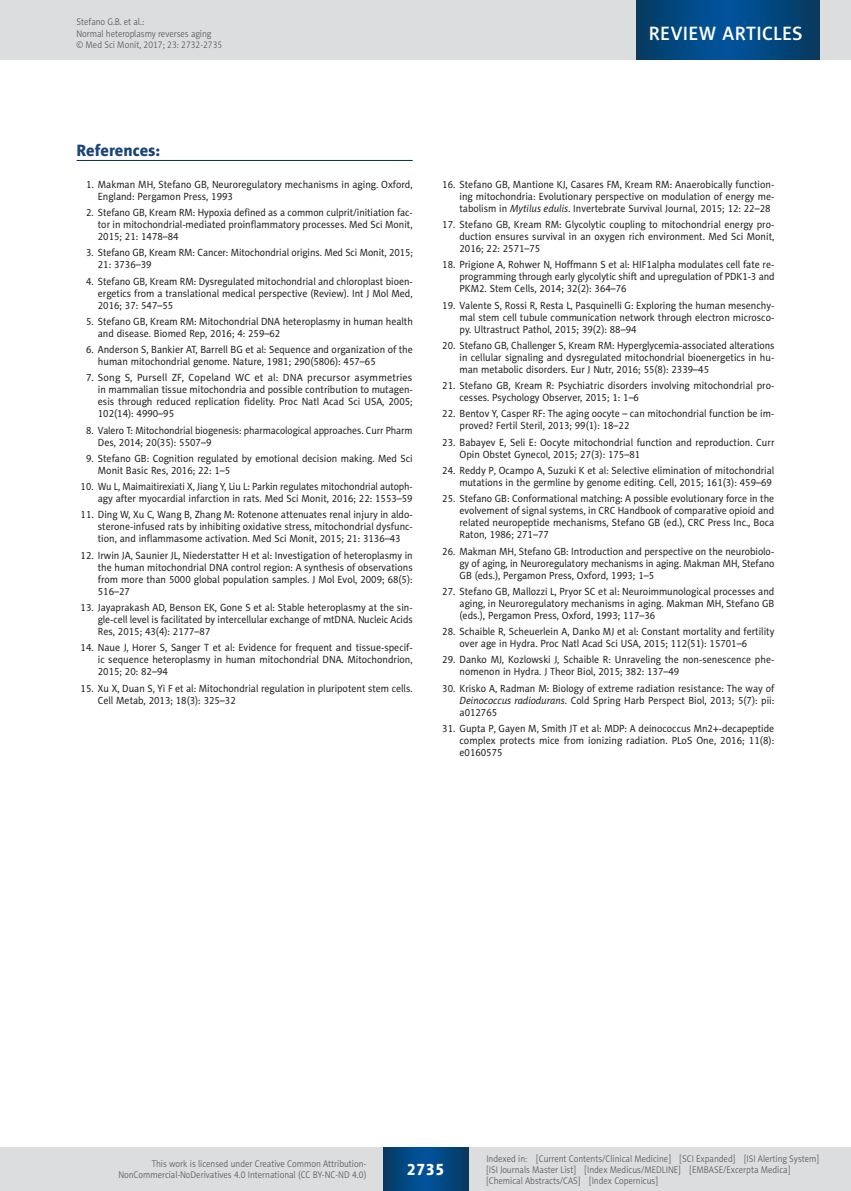
<style>
.page{position:relative;width:851px;height:1191px;background:#fff}
.page>*{position:absolute;margin:0;border:0;box-sizing:border-box;transform-origin:0 0}
.t1{font:19.5px "Naomi Sans EFN Medium";letter-spacing:.015em;color:#fff}
.MSM_Referencje_Tytul{font:16.5px "Naomi Sans EFN Heavy";color:#1a4574}
.t2{font:16.5px "Naomi Sans EFN Heavy";color:#fff}
.MSM_Referencje_punkt{font:10.5px/12px "Naomi Sans EFN";color:#231f20;text-align:justify;scale:.95 1}
.MSM_Referencje_punkt-2{font:10.5px/12px "Naomi Sans EFN";color:#231f20;text-align:justify;scale:.94 1}
.MSM_Referencje_punkt-3{font:10.5px/12px "Naomi Sans EFN";color:#231f20;scale:.93 1}
.MSM_Referencje_punkt-4{font:10.5px/12px "Naomi Sans EFN";color:#231f20;text-align:justify}
.t3{font:9.75px/11.2px "Naomi Sans EFN Light";color:#57585a;scale:.9 1}
.s1{font-style:italic}
</style>
<div class="page">
<hr style="left:77px;top:160px;width:335px;height:1px;background:#00295c">
<div style="left:0;top:1148px;width:850px;height:43px;background:#dcdddf"></div>
<svg style="left:383px;top:1147px;width:85px;height:43px;background:#02477e"></svg>
<div style="left:0;top:0;width:850px;height:60px;background:#dcdddf"></div>
<svg style="left:636px;top:0;width:183px;height:60px;background:#02477e"></svg>
<p class="t3" style="left:77px;top:16px;width:163px">Stefano G.B. et al.:<br>Normal heteroplasmy reverses aging<br>© Med Sci Monit, 2017; 23: 2732-2735</p>
<h1 class="t1" style="left:648px;top:22px;width:155px">REVIEW ARTICLES</h1>
<p class="MSM_Referencje_Tytul" style="left:77px;top:140px;width:85px">References:</p>
<p class="MSM_Referencje_punkt" style="left:98px;top:178px;width:333px;text-indent:-12px">1. Makman MH, Stefano GB, Neuroregulatory mechanisms in aging. Oxford,<br>England: Pergamon Press, 1993</p>
<p class="MSM_Referencje_punkt-2" style="left:98px;top:207px;width:336px;text-indent:-12px">2. Stefano GB, Kream RM: Hypoxia defined as a common culprit/initiation fac&shy;tor in mitochondrial-mediated proinflammatory processes. Med Sci Monit, 2015; 21: 1478–84</p>
<p class="MSM_Referencje_punkt-2" style="left:98px;top:247px;width:336px;text-indent:-12px">3. Stefano GB, Kream RM: Cancer: Mitochondrial origins. Med Sci Monit, 2015;<br>21: 3736–39</p>
<p class="MSM_Referencje_punkt-2" style="left:98px;top:275px;width:336px;text-indent:-12px">4. Stefano GB, Kream RM: Dysregulated mitochondrial and chloroplast bioen&shy;ergetics from a translational medical perspective (Review). Int J Mol Med, 2016; 37: 547–55</p>
<p class="MSM_Referencje_punkt" style="left:98px;top:315px;width:333px;text-indent:-12px">5. Stefano GB, Kream RM: Mitochondrial DNA heteroplasmy in human health and disease. Biomed Rep, 2016; 4: 259–62</p>
<p class="MSM_Referencje_punkt" style="left:98px;top:344px;width:333px;text-indent:-12px">6. Anderson S, Bankier AT, Barrell BG et al: Sequence and organization of the human mitochondrial genome. Nature, 1981; 290(5806): 457–65</p>
<p class="MSM_Referencje_punkt-4" style="left:98px;top:372px;width:316px;text-indent:-12px">7. Song S, Pursell ZF, Copeland WC et al: DNA precursor asymmetries in mammalian tissue mitochondria and possible contribution to mutagen&shy;esis through reduced replication fidelity. Proc Natl Acad Sci USA, 2005; 102(14): 4990–95</p>
<p class="MSM_Referencje_punkt-3" style="left:98px;top:424px;width:340px;text-indent:-12px">8. Valero T: Mitochondrial biogenesis: pharmacological approaches. Curr Pharm<br>Des, 2014; 20(35): 5507–9</p>
<p class="MSM_Referencje_punkt" style="left:98px;top:452px;width:333px;text-indent:-12px">9. Stefano GB: Cognition regulated by emotional decision making. Med Sci<br>Monit Basic Res, 2016; 22: 1–5</p>
<p class="MSM_Referencje_punkt-3" style="left:81px;top:481px;width:358px;text-align:right">10. Wu L, Maimaitirexiati X, Jiang Y, Liu L: Parkin regulates mitochondrial autoph&shy;agy after myocardial infarction in rats. Med Sci Monit, 2016; 22: 1553–59</p>
<p class="MSM_Referencje_punkt" style="left:98px;top:509px;width:333px;text-indent:-17px">11. Ding W, Xu C, Wang B, Zhang M: Rotenone attenuates renal injury in aldo&shy;sterone-infused rats by inhibiting oxidative stress, mitochondrial dysfunc&shy;tion, and inflammasome activation. Med Sci Monit, 2015; 21: 3136–43</p>
<p class="MSM_Referencje_punkt" style="left:98px;top:549px;width:333px;text-indent:-17px">12. Irwin JA, Saunier JL, Niederstatter H et al: Investigation of heteroplasmy in the human mitochondrial DNA control region: A synthesis of observations from more than 5000 global population samples. J Mol Evol, 2009; 68(5):<br>516–27</p>
<p class="MSM_Referencje_punkt" style="left:98px;top:601px;width:333px;text-indent:-17px">13. Jayaprakash AD, Benson EK, Gone S et al: Stable heteroplasmy at the sin&shy;gle-cell level is facilitated by intercellular exchange of mtDNA. Nucleic Acids Res, 2015; 43(4): 2177–87</p>
<p class="MSM_Referencje_punkt" style="left:98px;top:642px;width:333px;text-indent:-17px">14. Naue J, Horer S, Sanger T et al: Evidence for frequent and tissue-specif&shy;ic sequence heteroplasmy in human mitochondrial DNA. Mitochondrion, 2015; 20: 82–94</p>
<p class="MSM_Referencje_punkt" style="left:98px;top:682px;width:333px;text-indent:-17px">15. Xu X, Duan S, Yi F et al: Mitochondrial regulation in pluripotent stem cells.<br>Cell Metab, 2013; 18(3): 325–32</p>
<p class="MSM_Referencje_punkt" style="left:459px;top:178px;width:333px;text-indent:-17px">16. Stefano GB, Mantione KJ, Casares FM, Kream RM: Anaerobically function&shy;ing mitochondria: Evolutionary perspective on modulation of energy me&shy;tabolism in <span class="s1">Mytilus edulis</span>. Invertebrate Survival Journal, 2015; 12: 22–28</p>
<p class="MSM_Referencje_punkt" style="left:459px;top:219px;width:333px;text-indent:-17px">17. Stefano GB, Kream RM: Glycolytic coupling to mitochondrial energy pro&shy;duction ensures survival in an oxygen rich environment. Med Sci Monit, 2016; 22: 2571–75</p>
<p class="MSM_Referencje_punkt" style="left:459px;top:259px;width:333px;text-indent:-17px">18. Prigione A, Rohwer N, Hoffmann S et al: HIF1alpha modulates cell fate re&shy;programming through early glycolytic shift and upregulation of PDK1-3 and PKM2. Stem Cells, 2014; 32(2): 364–76</p>
<p class="MSM_Referencje_punkt" style="left:459px;top:299px;width:333px;text-indent:-17px">19. Valente S, Rossi R, Resta L, Pasquinelli G: Exploring the human mesenchy&shy;mal stem cell tubule communication network through electron microsco&shy;py. Ultrastruct Pathol, 2015; 39(2): 88–94</p>
<p class="MSM_Referencje_punkt-2" style="left:459px;top:339px;width:337px;text-indent:-17px">20. Stefano GB, Challenger S, Kream RM: Hyperglycemia-associated alterations in cellular signaling and dysregulated mitochondrial bioenergetics in hu&shy;man metabolic disorders. Eur J Nutr, 2016; 55(8): 2339–45</p>
<p class="MSM_Referencje_punkt" style="left:459px;top:380px;width:333px;text-indent:-17px">21. Stefano GB, Kream R: Psychiatric disorders involving mitochondrial pro&shy;cesses. Psychology Observer, 2015; 1: 1–6</p>
<p class="MSM_Referencje_punkt" style="left:459px;top:408px;width:333px;text-indent:-17px">22. Bentov Y, Casper RF: The aging oocyte – can mitochondrial function be im&shy;proved? Fertil Steril, 2013; 99(1): 18–22</p>
<p class="MSM_Referencje_punkt" style="left:459px;top:436px;width:333px;text-indent:-17px">23. Babayev E, Seli E: Oocyte mitochondrial function and reproduction. Curr<br>Opin Obstet Gynecol, 2015; 27(3): 175–81</p>
<p class="MSM_Referencje_punkt" style="left:442px;top:464px;width:351px;text-align:right">24. Reddy P, Ocampo A, Suzuki K et al: Selective elimination of mitochondrial mutations in the germline by genome editing. Cell, 2015; 161(3): 459–69</p>
<p class="MSM_Referencje_punkt" style="left:459px;top:493px;width:333px;text-indent:-17px">25. Stefano GB: Conformational matching: A possible evolutionary force in the evolvement of signal systems, in CRC Handbook of comparative opioid and related neuropeptide mechanisms, Stefano GB (ed.), CRC Press Inc., Boca Raton, 1986; 271–77</p>
<p class="MSM_Referencje_punkt" style="left:459px;top:545px;width:333px;text-indent:-17px">26. Makman MH, Stefano GB: Introduction and perspective on the neurobiolo&shy;gy of aging, in Neuroregulatory mechanisms in aging. Makman MH, Stefano GB (eds.), Pergamon Press, Oxford, 1993; 1–5</p>
<p class="MSM_Referencje_punkt" style="left:459px;top:585px;width:333px;text-indent:-17px">27. Stefano GB, Mallozzi L, Pryor SC et al: Neuroimmunological processes and aging, in Neuroregulatory mechanisms in aging. Makman MH, Stefano GB (eds.), Pergamon Press, Oxford, 1993; 117–36</p>
<p class="MSM_Referencje_punkt" style="left:459px;top:625px;width:333px;text-indent:-17px">28. Schaible R, Scheuerlein A, Danko MJ et al: Constant mortality and fertility over age in Hydra. Proc Natl Acad Sci USA, 2015; 112(51): 15701–6</p>
<p class="MSM_Referencje_punkt" style="left:459px;top:654px;width:333px;text-indent:-17px">29. Danko MJ, Kozlowski J, Schaible R: Unraveling the non-senescence phe&shy;nomenon in Hydra. J Theor Biol, 2015; 382: 137–49</p>
<p class="MSM_Referencje_punkt" style="left:459px;top:682px;width:333px;text-indent:-17px">30. Krisko A, Radman M: Biology of extreme radiation resistance: The way of <span class="s1">Deinococcus radiodurans</span>. Cold Spring Harb Perspect Biol, 2013; 5(7): pii: a012765</p>
<p class="MSM_Referencje_punkt" style="left:459px;top:722px;width:333px;text-indent:-17px">31. Gupta P, Gayen M, Smith JT et al: MDP: A deinococcus Mn2+-decapeptide complex protects mice from ionizing radiation. PLoS One, 2016; 11(8): e0160575</p>
<p class="t3" style="left:118px;top:1158px;width:277px;text-align:right">This work is licensed under Creative Common Attribution-<br>NonCommercial-NoDerivatives 4.0 International (CC BY-NC-ND 4.0)</p>
<h2 class="t2" style="left:406px;top:1159px;width:40px">2735</h2>
<p class="t3" style="left:486px;top:1152px;width:371px">Indexed in: [Current Contents/Clinical Medicine] [SCI Expanded] [ISI Alerting System] [ISI Journals Master List] [Index Medicus/MEDLINE] [EMBASE/Excerpta Medica] [Chemical Abstracts/CAS] [Index Copernicus]</p>
</div>
